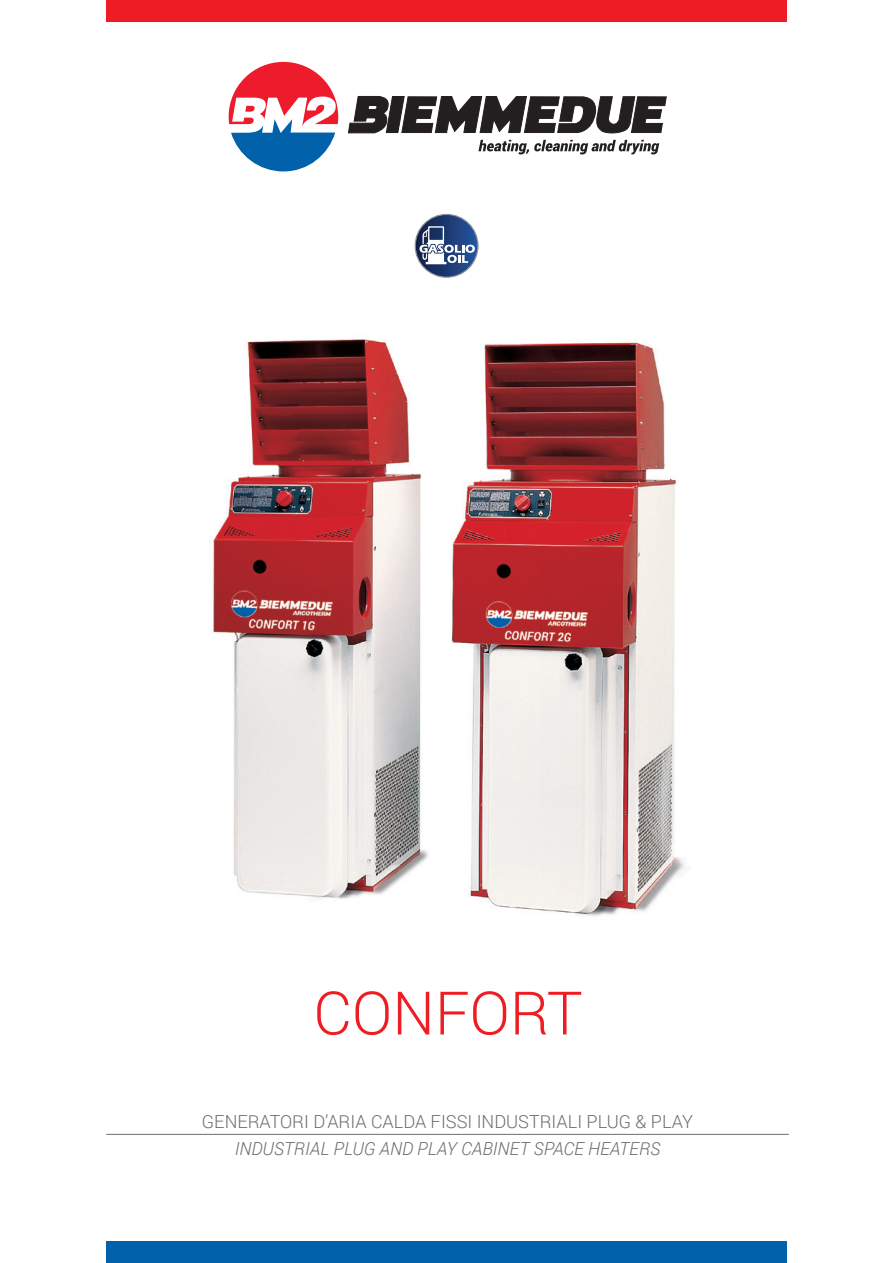
<style>
.page{position:relative;width:893px;height:1263px;background:#fff}
.page>*{position:absolute;margin:0;border:0;box-sizing:border-box;transform-origin:0 0}
.TITOLI_ISTITUZIONALI{font:300 60px "Roboto";color:#ee1d23}
.t1{font:300 18px "Roboto";color:#6c6d70}
.t2{font:italic 300 18px "Roboto";color:#6c6d70}
</style>
<div class="page">
<div style="left:106px;top:0;width:681px;height:21px;background:#ee1d23"></div>
<div style="left:106px;top:1242px;width:681px;height:21px;background:#0161aa"></div>
<img style="left:213px;top:339px;width:215px;height:560px">
<img style="left:451px;top:342px;width:234px;height:574px">
<hr style="left:106px;top:1134px;width:683px;height:1px;background:#6c6d70">
<svg style="left:415px;top:214px;width:64px;height:64px"></svg>
<svg style="left:478px;top:140px;width:181px;height:14px"></svg>
<svg style="left:348px;top:96px;width:318px;height:38px"></svg>
<svg style="left:229px;top:62px;width:109px;height:109px"></svg>
<p class="TITOLI_ISTITUZIONALI" style="left:313px;top:971px;width:271px">CONFORT</p>
<p class="t1" style="left:202px;top:1109px;width:493px">GENERATORI D’ARIA CALDA FISSI INDUSTRIALI PLUG &amp; PLAY</p>
<p class="t2" style="left:235px;top:1136px;width:427px">INDUSTRIAL PLUG AND PLAY CABINET SPACE HEATERS</p>
</div>
